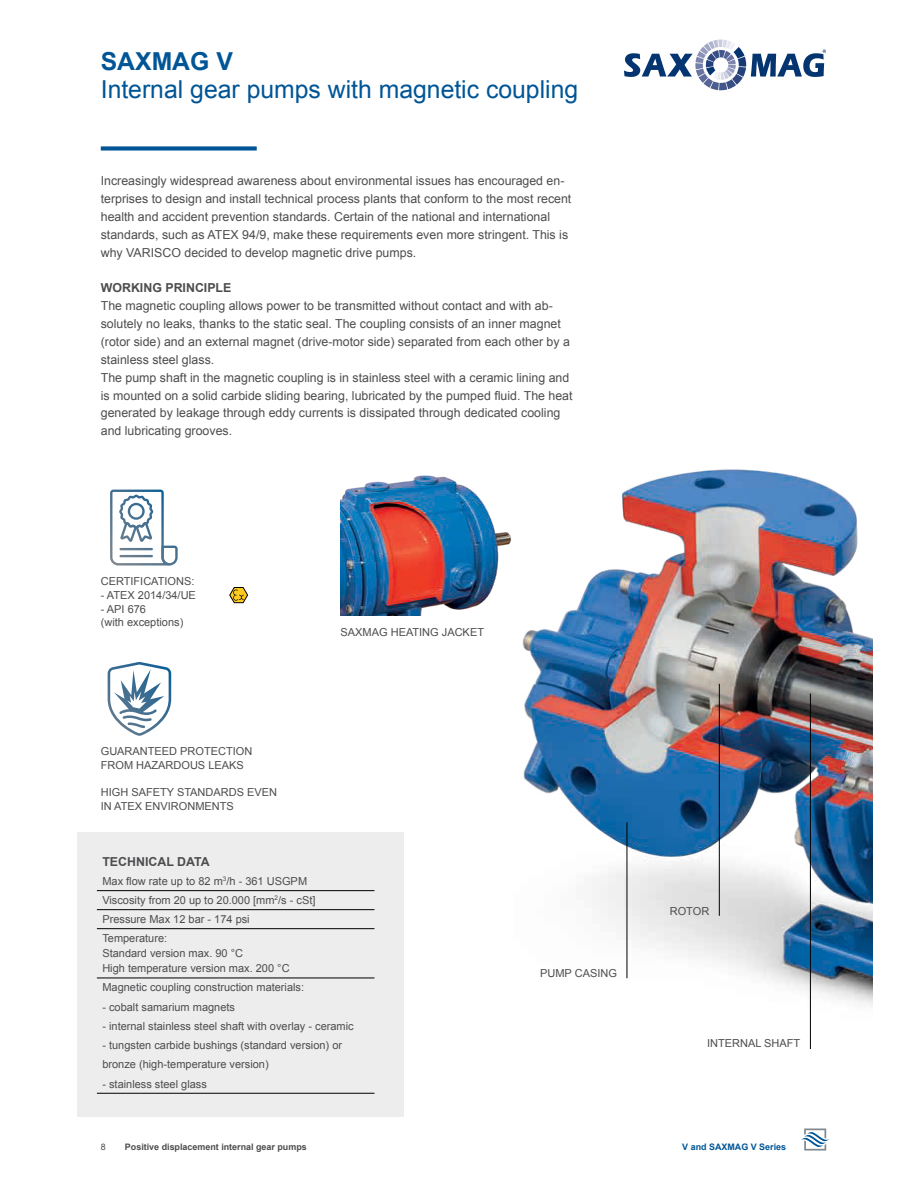
<style>
.page{position:relative;width:918px;height:1188px;background:#fff}
.page>*{position:absolute;margin:0;border:0;box-sizing:border-box;transform-origin:0 0}
.t1{font:24.75px "Arial";color:#005596}
.t2{font:700 24.75px "Arial";color:#005596}
.t3{font:12.45px/17.9px "Arial";color:#4d4d4f}
.t4{font:700 12.45px "Arial";color:#4d4d4f}
.t5{font:10.95px/13.8px "Arial";color:#4d4d4f}
.t6{font:700 9px "Arial";color:#4d4d4f}
.t7{font:700 9px "Arial";color:#005596}
.t8{font:9px "Arial";color:#4d4d4f}
</style>
<div class="page">
<img style="left:340px;top:469px;width:533px;height:660px">
<div style="left:101px;top:146px;width:156px;height:5px;background:#005596"></div>
<hr style="left:810px;top:694px;width:1px;height:355px;background:#000">
<div style="left:77px;top:832px;width:327px;height:285px;background:#ededee"></div>
<hr style="left:97px;top:890px;width:278px;height:1px;background:#000">
<hr style="left:97px;top:909px;width:278px;height:1px;background:#000">
<hr style="left:97px;top:928px;width:278px;height:1px;background:#000">
<hr style="left:97px;top:978px;width:278px;height:1px;background:#000">
<hr style="left:97px;top:1093px;width:278px;height:1px;background:#000">
<hr style="left:719px;top:684px;width:1px;height:232px;background:#000">
<hr style="left:627px;top:822px;width:1px;height:156px;background:#000">
<svg style="left:108px;top:662px;width:63px;height:74px"></svg>
<svg style="left:624px;top:40px;width:202px;height:50px"></svg>
<svg style="left:229px;top:587px;width:19px;height:16px"></svg>
<svg style="left:110px;top:490px;width:68px;height:76px"></svg>
<img style="left:341px;top:469px;width:174px;height:147px">
<svg style="left:801px;top:1129px;width:28px;height:22px"></svg>
<h1 class="t2" style="left:101px;top:45px;width:134px">SAXMAG V</h1>
<h1 class="t1" style="left:101px;top:73px;width:479px">Internal gear pumps with magnetic coupling</h1>
<p class="t3" style="left:101px;top:172px;width:472px">Increasingly widespread awareness about environmental issues has encouraged en&shy;terprises to design and install technical process plants that conform to the most recent health and accident prevention standards. Certain of the national and international standards, such as ATEX 94/9, make these requirements even more stringent. This is why VARISCO decided to develop magnetic drive pumps.</p>
<p class="t4" style="left:101px;top:280px;width:132px">WORKING PRINCIPLE</p>
<p class="t3" style="left:101px;top:297px;width:473px">The magnetic coupling allows power to be transmitted without contact and with ab&shy;solutely no leaks, thanks to the static seal. The coupling consists of an inner magnet (rotor side) and an external magnet (drive-motor side) separated from each other by a stainless steel glass.<br>The pump shaft in the magnetic coupling is in stainless steel with a ceramic lining and is mounted on a solid carbide sliding bearing, lubricated by the pumped fluid. The heat generated by leakage through eddy currents is dissipated through dedicated cooling and lubricating grooves.</p>
<p class="t5" style="left:101px;top:575px;width:95px">CERTIFICATIONS:</p>
<p class="t5" style="left:101px;top:588px;width:97px">- ATEX 2014/34/UE</p>
<p class="t5" style="left:101px;top:602px;width:84px">- API 676<br>(with exceptions)</p>
<p class="t5" style="left:101px;top:744px;width:153px">GUARANTEED PROTECTION<br>FROM HAZARDOUS LEAKS</p>
<p class="t5" style="left:101px;top:786px;width:178px">HIGH SAFETY STANDARDS EVEN<br>IN ATEX ENVIRONMENTS</p>
<p class="t5" style="left:341px;top:625px;width:145px">SAXMAG HEATING JACKET</p>
<p class="t4" style="left:102px;top:853px;width:109px">TECHNICAL DATA</p>
<p class="t5" style="left:102px;top:872px;width:215px;line-height:19px">Max flow rate up to 82 m<sup>3</sup>/h - 361 USGPM<br>Viscosity from 20 up to 20.000 [mm<sup>2</sup>/s - cSt]<br>Pressure Max 12 bar - 174 psi<br>Temperature:</p>
<p class="t5" style="left:102px;top:946px;width:189px;line-height:15.1px">Standard version max. 90 °C<br>High temperature version max. 200 °C</p>
<p class="t5" style="left:102px;top:981px;width:203px">Magnetic coupling construction materials:</p>
<p class="t5" style="left:102px;top:1000px;width:134px">- cobalt samarium magnets</p>
<p class="t5" style="left:102px;top:1019px;width:253px">- internal stainless steel shaft with overlay - ceramic</p>
<p class="t5" style="left:102px;top:1036px;width:241px;line-height:19.2px">- tungsten carbide bushings (standard version) or bronze (high-temperature version)</p>
<p class="t5" style="left:102px;top:1077px;width:106px">- stainless steel glass</p>
<p class="t5" style="left:540px;top:967px;width:78px">PUMP CASING</p>
<p class="t5" style="left:670px;top:904px;width:41px">ROTOR</p>
<p class="t5" style="left:707px;top:1037px;width:95px">INTERNAL SHAFT</p>
<p class="t8" style="left:101px;top:1141px;width:6px">8</p>
<p class="t6" style="left:125px;top:1141px;width:183px">Positive displacement internal gear pumps</p>
<p class="t7" style="left:682px;top:1141px;width:105px">V and SAXMAG V Series</p>
</div>
